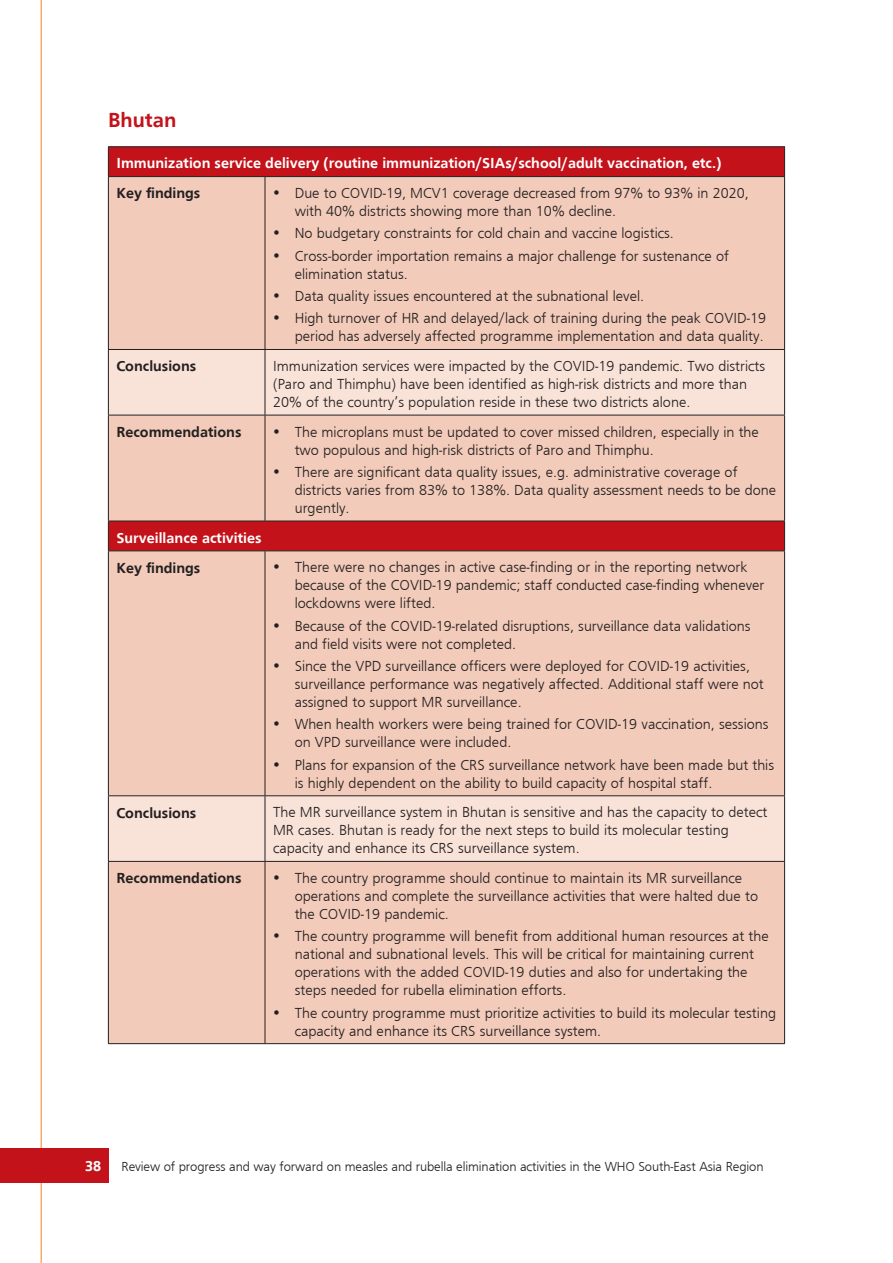
<style>
.page{position:relative;width:893px;height:1263px;background:#fff}
.page>*{position:absolute;margin:0;border:0;box-sizing:border-box;transform-origin:0 0}
.t1{font:700 21px "Frugal Sans";color:#c4121a}
.t2{font:300 15px/18px "Frugal Sans";color:#231f20}
.t3{font:700 15px "Frugal Sans";color:#fff}
.t4{font:700 15px "Frugal Sans";color:#231f20}
.t5{font:300 13.5px "Frugal Sans";letter-spacing:-.01em;color:#231f20}
</style>
<div class="page">
<hr style="left:41px;top:0;width:1px;height:1263px;background:#f58220">
<div style="left:0;top:1148px;width:108px;height:34px;background:#c4121a"></div>
<div style="left:109px;top:147px;width:675px;height:29px;background:#c4121a"></div>
<div style="left:109px;top:177px;width:675px;height:866px;background:#f2cbba"></div>
<svg style="left:109px;top:350px;width:675px;height:511px;background:#f0c6b8"></svg>
<hr style="left:108px;top:177px;width:1px;height:172px;background:#231f20">
<hr style="left:108px;top:350px;width:1px;height:65px;background:#231f20">
<hr style="left:108px;top:415px;width:1px;height:106px;background:#231f20">
<hr style="left:108px;top:551px;width:1px;height:244px;background:#231f20">
<hr style="left:108px;top:796px;width:1px;height:65px;background:#231f20">
<hr style="left:108px;top:862px;width:1px;height:181px;background:#231f20">
<hr style="left:108px;top:349px;width:157px;height:1px;background:#231f20">
<hr style="left:265px;top:349px;width:520px;height:1px;background:#231f20">
<hr style="left:108px;top:415px;width:157px;height:1px;background:#231f20">
<hr style="left:265px;top:415px;width:520px;height:1px;background:#231f20">
<hr style="left:108px;top:795px;width:157px;height:1px;background:#231f20">
<hr style="left:265px;top:795px;width:520px;height:1px;background:#231f20">
<hr style="left:108px;top:861px;width:157px;height:1px;background:#231f20">
<hr style="left:265px;top:861px;width:520px;height:1px;background:#231f20">
<hr style="left:265px;top:177px;width:1px;height:172px;background:#231f20">
<hr style="left:265px;top:350px;width:1px;height:65px;background:#231f20">
<hr style="left:265px;top:415px;width:1px;height:106px;background:#231f20">
<hr style="left:265px;top:551px;width:1px;height:244px;background:#231f20">
<hr style="left:265px;top:796px;width:1px;height:65px;background:#231f20">
<hr style="left:265px;top:862px;width:1px;height:181px;background:#231f20">
<hr style="left:784px;top:177px;width:1px;height:172px;background:#231f20">
<hr style="left:784px;top:350px;width:1px;height:65px;background:#231f20">
<hr style="left:784px;top:415px;width:1px;height:106px;background:#231f20">
<hr style="left:784px;top:551px;width:1px;height:244px;background:#231f20">
<hr style="left:784px;top:796px;width:1px;height:65px;background:#231f20">
<hr style="left:784px;top:862px;width:1px;height:181px;background:#231f20">
<hr style="left:108px;top:146px;width:157px;height:1px;background:#231f20">
<svg style="left:108px;top:147px;width:1px;height:29px"></svg>
<hr style="left:265px;top:146px;width:520px;height:1px;background:#231f20">
<svg style="left:784px;top:147px;width:1px;height:29px"></svg>
<hr style="left:108px;top:176px;width:157px;height:1px;background:#231f20">
<hr style="left:265px;top:176px;width:520px;height:1px;background:#231f20">
<hr style="left:108px;top:521px;width:157px;height:1px;background:#231f20">
<svg style="left:108px;top:521px;width:1px;height:29px"></svg>
<hr style="left:265px;top:521px;width:520px;height:1px;background:#231f20">
<svg style="left:784px;top:521px;width:1px;height:29px"></svg>
<hr style="left:108px;top:550px;width:157px;height:1px;background:#231f20">
<hr style="left:265px;top:550px;width:520px;height:1px;background:#231f20">
<hr style="left:108px;top:1043px;width:157px;height:1px;background:#231f20">
<hr style="left:265px;top:1043px;width:520px;height:1px;background:#231f20">
<svg style="left:274px;top:190px;width:5px;height:5px"></svg>
<svg style="left:274px;top:231px;width:5px;height:4px"></svg>
<svg style="left:274px;top:253px;width:5px;height:4px"></svg>
<svg style="left:274px;top:293px;width:5px;height:5px"></svg>
<svg style="left:274px;top:316px;width:5px;height:4px"></svg>
<svg style="left:274px;top:429px;width:5px;height:4px"></svg>
<svg style="left:274px;top:469px;width:5px;height:5px"></svg>
<svg style="left:274px;top:565px;width:5px;height:4px"></svg>
<svg style="left:274px;top:623px;width:5px;height:4px"></svg>
<svg style="left:274px;top:663px;width:5px;height:5px"></svg>
<svg style="left:274px;top:722px;width:5px;height:4px"></svg>
<svg style="left:274px;top:762px;width:5px;height:4px"></svg>
<svg style="left:274px;top:875px;width:5px;height:5px"></svg>
<svg style="left:274px;top:933px;width:5px;height:5px"></svg>
<svg style="left:274px;top:1010px;width:5px;height:4px"></svg>
<h1 class="t1" style="left:108px;top:108px;width:70px">Bhutan</h1>
<p class="t3" style="left:116px;top:155px;width:606px">Immunization service delivery (routine immunization/SIAs/school/adult vaccination, etc.)</p>
<p class="t4" style="left:116px;top:185px;width:85px">Key findings</p>
<p class="t2" style="left:295px;top:184px;width:456px">Due to COVID-19, MCV1 coverage decreased from 97% to 93% in 2020, with 40% districts showing more than 10% decline.</p>
<p class="t2" style="left:295px;top:222px;width:436px;line-height:22.4px">No budgetary constraints for cold chain and vaccine logistics.<br>Cross-border importation remains a major challenge for sustenance of</p>
<p class="t2" style="left:295px;top:262px;width:473px;line-height:22.4px">elimination status.<br>Data quality issues encountered at the subnational level.<br>High turnover of HR and delayed/lack of training during the peak COVID-19</p>
<p class="t2" style="left:295px;top:327px;width:471px">period has adversely affected programme implementation and data quality.</p>
<p class="t4" style="left:116px;top:358px;width:81px">Conclusions</p>
<p class="t2" style="left:273px;top:357px;width:494px">Immunization services were impacted by the COVID-19 pandemic. Two districts (Paro and Thimphu) have been identified as high-risk districts and more than<br>20% of the country’s population reside in these two districts alone.</p>
<p class="t4" style="left:116px;top:423px;width:127px">Recommendations</p>
<p class="t2" style="left:295px;top:422px;width:466px">The microplans must be updated to cover missed children, especially in the two populous and high-risk districts of Paro and Thimphu.</p>
<p class="t2" style="left:295px;top:463px;width:483px">There are significant data quality issues, e.g. administrative coverage of districts varies from 83% to 138%. Data quality assessment needs to be done urgently.</p>
<p class="t3" style="left:116px;top:529px;width:147px">Surveillance activities</p>
<p class="t4" style="left:116px;top:559px;width:85px">Key findings</p>
<p class="t2" style="left:295px;top:558px;width:471px">There were no changes in active case-finding or in the reporting network because of the COVID-19 pandemic; staff conducted case-finding whenever lockdowns were lifted.</p>
<p class="t2" style="left:295px;top:617px;width:457px">Because of the COVID-19-related disruptions, surveillance data validations and field visits were not completed.</p>
<p class="t2" style="left:295px;top:657px;width:471px">Since the VPD surveillance officers were deployed for COVID-19 activities, surveillance performance was negatively affected. Additional staff were not assigned to support MR surveillance.</p>
<p class="t2" style="left:295px;top:715px;width:475px">When health workers were being trained for COVID-19 vaccination, sessions on VPD surveillance were included.</p>
<p class="t2" style="left:295px;top:756px;width:481px">Plans for expansion of the CRS surveillance network have been made but this is highly dependent on the ability to build capacity of hospital staff.</p>
<p class="t4" style="left:116px;top:804px;width:81px">Conclusions</p>
<p class="t2" style="left:273px;top:803px;width:496px">The MR surveillance system in Bhutan is sensitive and has the capacity to detect<br>MR cases. Bhutan is ready for the next steps to build its molecular testing capacity and enhance its CRS surveillance system.</p>
<p class="t4" style="left:116px;top:869px;width:127px">Recommendations</p>
<p class="t2" style="left:295px;top:869px;width:465px">The country programme should continue to maintain its MR surveillance operations and complete the surveillance activities that were halted due to the COVID-19 pandemic.</p>
<p class="t2" style="left:295px;top:927px;width:476px">The country programme will benefit from additional human resources at the national and subnational levels. This will be critical for maintaining current operations with the added COVID-19 duties and also for undertaking the steps needed for rubella elimination efforts.</p>
<p class="t2" style="left:295px;top:1003px;width:483px">The country programme must prioritize activities to build its molecular testing capacity and enhance its CRS surveillance system.</p>
<p class="t3" style="left:85px;top:1157px;width:18px">38</p>
<p class="t5" style="left:122px;top:1158px;width:644px">Review of progress and way forward on measles and rubella elimination activities in the WHO South-East Asia Region</p>
</div>
